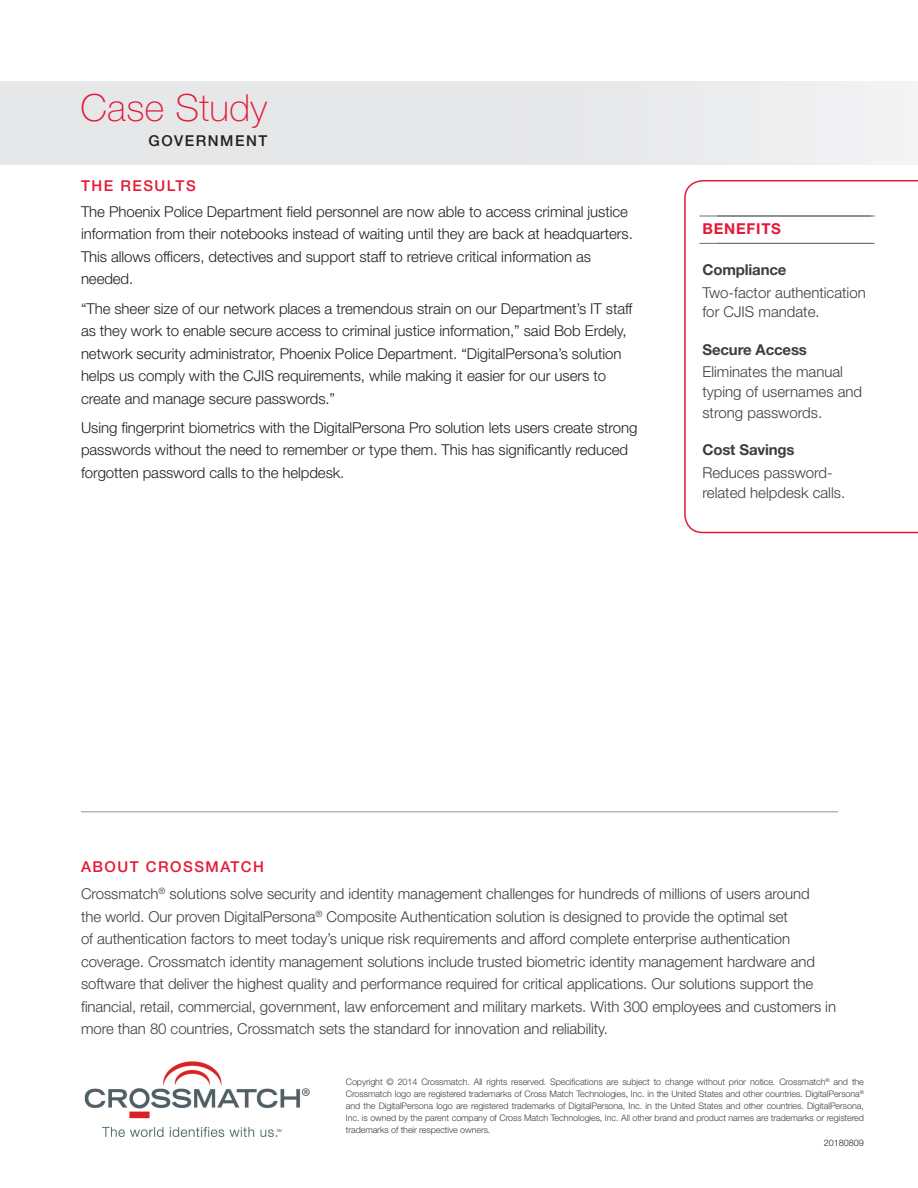
<style>
.page{position:relative;width:918px;height:1188px;background:#fff}
.page>*{position:absolute;margin:0;border:0;box-sizing:border-box;transform-origin:0 0}
.t1{font:100 37.5px "Helvetica Neue LT Std";letter-spacing:.01em;color:#e51836}
.t2{font:300 15px/22.5px "Helvetica Neue LT Std";letter-spacing:-.005em;color:#3e3e3f}
.t3{font:300 15px/22.5px "Helvetica Neue LT Std";letter-spacing:-.005em;color:#231f20}
.t4{font:700 15px "Helvetica Neue LT Std";letter-spacing:-.01em;color:#3e3e3f}
.t5{font:500 15px "Helvetica Neue LT Std";letter-spacing:.1em;color:#e51836}
.t6{font:500 15px "Helvetica Neue LT Std";letter-spacing:.1em;color:#231f20}
.t7{font:700 15px "Helvetica Neue LT Std";letter-spacing:.05em;color:#e51836}
.t8{font:300 9px/12px "Helvetica Neue LT Std";letter-spacing:-.01em;color:#3e3e3f;text-align:justify}
.t9{font:300 9px "Helvetica Neue LT Std";color:#231f20}
.s1{font-weight:500;color:#e51836}
</style>
<div class="page">
<svg style="left:684px;top:180px;width:234px;height:353px"></svg>
<hr style="left:717px;top:216px;width:158px;height:1px;background:#6c6d70">
<hr style="left:717px;top:243px;width:158px;height:1px;background:#6c6d70">
<hr style="left:81px;top:811px;width:757px;height:1px;background:#939598">
<img style="left:84px;top:1061px;width:226px;height:76px">
<div style="left:0;top:81px;width:918px;height:83px;background:#e6e7e9"></div>
<hr style="left:699px;top:216px;width:172px;height:1px;background:#6c6d70">
<hr style="left:699px;top:243px;width:172px;height:1px;background:#6c6d70">
<h1 class="t1" style="left:80px;top:86px;width:188px">Case Study</h1>
<p class="t6" style="left:148px;top:132px;width:120px">GOVERNMENT</p>
<p class="t5" style="left:81px;top:177px;width:116px">THE RESULTS</p>
<p class="t3" style="left:81px;top:200px;width:553px">The Phoenix Police Department field personnel are now able to access criminal justice information from their notebooks instead of waiting until they are back at headquarters.<br>This allows officers, detectives and support staff to retrieve critical information as needed.</p>
<p class="t3" style="left:81px;top:297px;width:553px">“The sheer size of our network places a tremendous strain on our Department’s IT staff as they work to enable secure access to criminal justice information,” said Bob Erdely, network security administrator, Phoenix Police Department. “DigitalPersona’s solution helps us comply with the CJIS requirements, while making it easier for our users to create and manage secure passwords.”</p>
<p class="t3" style="left:81px;top:416px;width:558px">Using fingerprint biometrics with the DigitalPersona Pro solution lets users create strong passwords without the need to remember or type them. This has significantly reduced forgotten password calls to the helpdesk.</p>
<p class="t7" style="left:702px;top:220px;width:80px">BENEFITS</p>
<p class="t4" style="left:702px;top:260px;width:86px">Compliance</p>
<p class="t2" style="left:702px;top:282px;width:165px;line-height:19.5px">Two-factor authentication for CJIS mandate.</p>
<p class="t4" style="left:702px;top:340px;width:106px">Secure Access</p>
<p class="t2" style="left:702px;top:362px;width:161px;line-height:19.5px">Eliminates the manual typing of usernames and</p>
<p class="t2" style="left:702px;top:401px;width:121px">strong passwords.</p>
<p class="t4" style="left:702px;top:441px;width:94px">Cost Savings</p>
<p class="t2" style="left:702px;top:463px;width:144px;line-height:19.5px">Reduces password&shy;related helpdesk calls.</p>
<p class="t2" style="left:81px;top:853px;width:730px;line-height:27px"><span class="s1">ABOUT CROSSMATCH<br></span>Crossmatch<sup>®</sup> solutions solve security and identity management challenges for hundreds of millions of users around</p>
<p class="t2" style="left:81px;top:905px;width:757px">the world. Our proven DigitalPersona<sup>®</sup> Composite Authentication solution is designed to provide the optimal set<br>of authentication factors to meet today’s unique risk requirements and afford complete enterprise authentication coverage. Crossmatch identity management solutions include trusted biometric identity management hardware and software that deliver the highest quality and performance required for critical applications. Our solutions support the financial, retail, commercial, government, law enforcement and military markets. With 300 employees and customers in more than 80 countries, Crossmatch sets the standard for innovation and reliability.</p>
<p class="t8" style="left:346px;top:1076px;width:520px">Copyright © 2014 Crossmatch. All rights reserved. Specifications are subject to change without prior notice. Crossmatch<sup>®</sup> and the Crossmatch logo are registered trademarks of Cross Match Technologies, Inc. in the United States and other countries. DigitalPersona<sup>® </sup>and the DigitalPersona logo are registered trademarks of DigitalPersona, Inc. in the United States and other countries. DigitalPersona, Inc. is owned by the parent company of Cross Match Technologies, Inc. All other brand and product names are trademarks or registered trademarks of their respective owners.</p>
<p class="t9" style="left:824px;top:1137px;width:42px">20180809</p>
</div>
